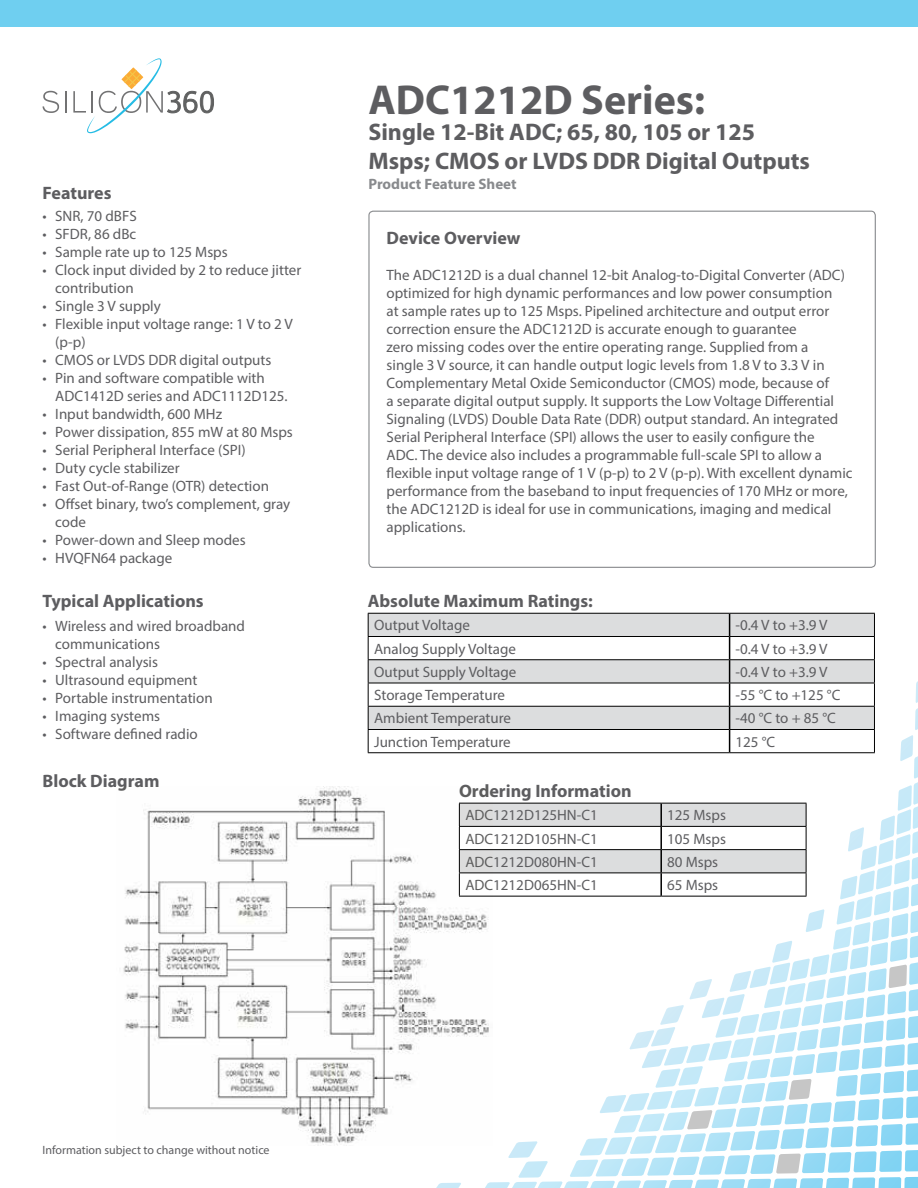
<style>
.page{position:relative;width:918px;height:1188px;background:#fff}
.page>*{position:absolute;margin:0;border:0;box-sizing:border-box;transform-origin:0 0}
.t1{font:700 42px "Myriad Pro";color:#5d5d60}
.t2{font:700 24px/28.8px "Myriad Pro";color:#5d5d60}
.t3{font:700 18px "Myriad Pro";color:#5d5d60}
.t4{font:15px/18px "Myriad Pro";color:#5d5d60}
.t5{font:700 15px "Myriad Pro";color:#888a8d}
.t6{font:12px "Myriad Pro";color:#5d5d60}
</style>
<div class="page">
<div style="left:0;top:0;width:918px;height:26px;background:#6fcff0"></div>
<svg style="left:369px;top:614px;width:67px;height:115px;fill:#dcddde"></svg>
<hr style="left:368px;top:613px;width:362px;height:1px;background:#000">
<hr style="left:730px;top:613px;width:145px;height:1px;background:#000">
<hr style="left:368px;top:636px;width:362px;height:1px;background:#000">
<hr style="left:368px;top:659px;width:362px;height:1px;background:#000">
<hr style="left:368px;top:683px;width:362px;height:1px;background:#000">
<hr style="left:368px;top:706px;width:362px;height:1px;background:#000">
<hr style="left:368px;top:729px;width:362px;height:1px;background:#000">
<svg style="left:368px;top:614px;width:1px;height:138px"></svg>
<hr style="left:368px;top:752px;width:362px;height:1px;background:#000">
<svg style="left:43px;top:91px;width:16px;height:22px"></svg>
<hr style="left:65px;top:91px;width:2px;height:22px;background:#727273">
<svg style="left:73px;top:58px;width:141px;height:75px"></svg>
<svg style="left:436px;top:614px;width:482px;height:574px"></svg>
<hr style="left:459px;top:896px;width:202px;height:1px;background:#000">
<hr style="left:661px;top:896px;width:145px;height:1px;background:#000">
<img style="left:123px;top:787px;width:369px;height:358px">
<p class="t3" style="left:43px;top:181px;width:70px">Features</p>
<p class="t4" style="left:43px;top:207px;width:96px">• SNR, 70 dBFS</p>
<p class="t4" style="left:43px;top:225px;width:95px">• SFDR, 86 dBc</p>
<p class="t4" style="left:43px;top:243px;width:187px">• Sample rate up to 125 Msps</p>
<p class="t4" style="left:55px;top:261px;width:248px;text-indent:-13px">• Clock input divided by 2 to reduce jitter contribution</p>
<p class="t4" style="left:43px;top:297px;width:120px">• Single 3 V supply</p>
<p class="t4" style="left:55px;top:315px;width:239px;text-indent:-13px">• Flexible input voltage range: 1 V to 2 V (p-p)</p>
<p class="t4" style="left:43px;top:351px;width:230px">• CMOS or LVDS DDR digital outputs</p>
<p class="t4" style="left:55px;top:369px;width:234px;text-indent:-13px">• Pin and software compatible with<br>ADC1412D series and ADC1112D125.</p>
<p class="t4" style="left:43px;top:405px;width:181px">• Input bandwidth, 600 MHz</p>
<p class="t4" style="left:43px;top:423px;width:252px">• Power dissipation, 855 mW at 80 Msps</p>
<p class="t4" style="left:43px;top:441px;width:205px">• Serial Peripheral Interface (SPI)</p>
<p class="t4" style="left:43px;top:459px;width:139px">• Duty cycle stabilizer</p>
<p class="t4" style="left:43px;top:477px;width:228px">• Fast Out-of-Range (OTR) detection</p>
<p class="t4" style="left:55px;top:495px;width:237px;text-indent:-13px">• Offset binary, two’s complement, gray code</p>
<p class="t4" style="left:43px;top:531px;width:205px">• Power-down and Sleep modes</p>
<p class="t4" style="left:43px;top:549px;width:131px">• HVQFN64 package</p>
<p class="t3" style="left:43px;top:589px;width:163px">Typical Applications</p>
<p class="t4" style="left:55px;top:617px;width:191px;text-indent:-13px">• Wireless and wired broadband communications</p>
<p class="t4" style="left:43px;top:653px;width:117px">• Spectral analysis</p>
<p class="t4" style="left:43px;top:671px;width:156px">• Ultrasound equipment</p>
<p class="t4" style="left:43px;top:689px;width:172px">• Portable instrumentation</p>
<p class="t4" style="left:43px;top:707px;width:119px">• Imaging systems</p>
<p class="t4" style="left:43px;top:725px;width:157px">• Software defined radio</p>
<p class="t3" style="left:43px;top:769px;width:118px">Block Diagram</p>
<h1 class="t1" style="left:368px;top:72px;width:338px">ADC1212D Series:</h1>
<h2 class="t2" style="left:368px;top:117px;width:443px">Single 12-Bit ADC; 65, 80, 105 or 125<br>Msps; CMOS or LVDS DDR Digital Outputs</h2>
<p class="t5" style="left:368px;top:174px;width:150px">Product Feature Sheet</p>
<p class="t3" style="left:387px;top:226px;width:136px">Device Overview</p>
<p class="t4" style="left:387px;top:265px;width:468px">The ADC1212D is a dual channel 12-bit Analog-to-Digital Converter (ADC) optimized for high dynamic performances and low power consumption<br>at sample rates up to 125 Msps. Pipelined architecture and output error correction ensure the ADC1212D is accurate enough to guarantee<br>zero missing codes over the entire operating range. Supplied from a<br>single 3 V source, it can handle output logic levels from 1.8 V to 3.3 V in Complementary Metal Oxide Semiconductor (CMOS) mode, because of<br>a separate digital output supply. It supports the Low Voltage Differential Signaling (LVDS) Double Data Rate (DDR) output standard. An integrated Serial Peripheral Interface (SPI) allows the user to easily configure the<br>ADC. The device also includes a programmable full-scale SPI to allow a flexible input voltage range of 1 V (p-p) to 2 V (p-p). With excellent dynamic performance from the baseband to input frequencies of 170 MHz or more, the ADC1212D is ideal for use in communications, imaging and medical applications.</p>
<p class="t3" style="left:368px;top:589px;width:227px">Absolute Maximum Ratings:</p>
<p class="t4" style="left:374px;top:616px;width:97px">Output Voltage</p>
<p class="t4" style="left:736px;top:616px;width:94px">-0.4 V to +3.9 V</p>
<p class="t4" style="left:374px;top:639px;width:143px">Analog Supply Voltage</p>
<p class="t4" style="left:736px;top:639px;width:94px">-0.4 V to +3.9 V</p>
<p class="t4" style="left:374px;top:663px;width:144px">Output Supply Voltage</p>
<p class="t4" style="left:736px;top:663px;width:94px">-0.4 V to +3.9 V</p>
<p class="t4" style="left:374px;top:686px;width:132px">Storage Temperature</p>
<p class="t4" style="left:736px;top:686px;width:106px">-55 °C to +125 °C</p>
<p class="t4" style="left:374px;top:709px;width:138px">Ambient Temperature</p>
<p class="t4" style="left:736px;top:709px;width:102px">-40 °C to + 85 °C</p>
<p class="t4" style="left:374px;top:732px;width:138px">Junction Temperature</p>
<p class="t4" style="left:736px;top:732px;width:41px">125 °C</p>
<p class="t3" style="left:459px;top:779px;width:174px">Ordering Information</p>
<p class="t4" style="left:465px;top:806px;width:134px">ADC1212D125HN-C1</p>
<p class="t4" style="left:667px;top:806px;width:60px">125 Msps</p>
<p class="t4" style="left:465px;top:829px;width:134px">ADC1212D105HN-C1</p>
<p class="t4" style="left:667px;top:829px;width:60px">105 Msps</p>
<p class="t4" style="left:465px;top:853px;width:134px">ADC1212D080HN-C1</p>
<p class="t4" style="left:667px;top:853px;width:53px">80 Msps</p>
<p class="t4" style="left:465px;top:876px;width:134px">ADC1212D065HN-C1</p>
<p class="t4" style="left:667px;top:876px;width:53px">65 Msps</p>
<p class="t6" style="left:43px;top:1143px;width:229px">Information subject to change without notice</p>
</div>
